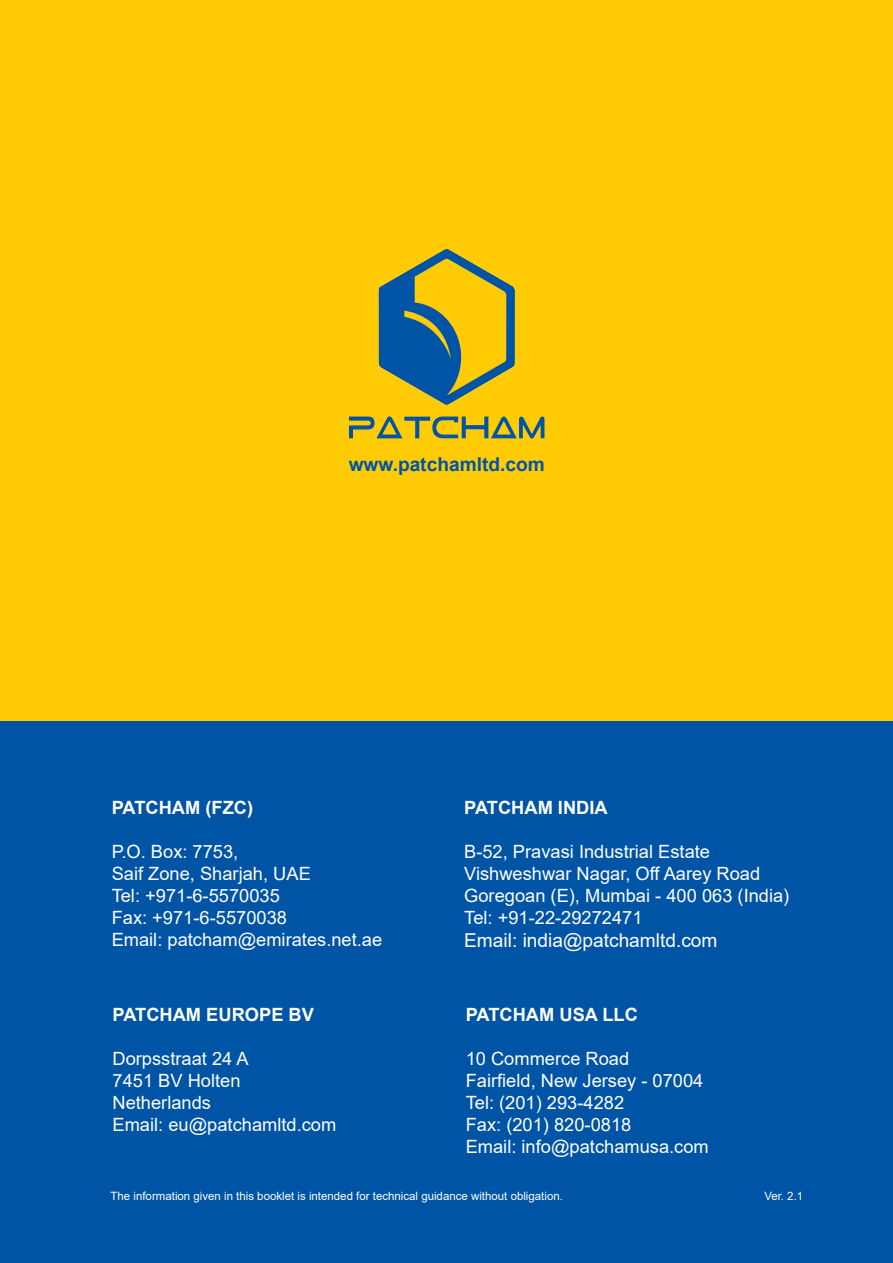
<style>
.page{position:relative;width:893px;height:1263px;background:#ffcb05}
.page>*{position:absolute;margin:0;border:0;box-sizing:border-box;transform-origin:0 0}
.t1{font:19.2px "Arial";color:#fff}
.t2{font:700 19.2px "Arial";color:#0054a6}
.t3{font:18.3px/21.9px "Arial";color:#fff}
.t4{font:700 18.3px "Arial";color:#fff}
.t5{font:11.55px "Arial";color:#fff}
</style>
<div class="page">
<div style="left:0;top:721px;width:893px;height:542px;background:#0054a6"></div>
<svg style="left:379px;top:249px;width:136px;height:156px"></svg>
<svg style="left:349px;top:416px;width:195px;height:23px"></svg>
<p class="t2" style="left:349px;top:451px;width:197px">www.patchamltd.com</p>
<p class="t4" style="left:112px;top:795px;width:143px">PATCHAM (FZC)</p>
<p class="t3" style="left:112px;top:840px;width:272px">P.O. Box: 7753,<br>Saif Zone, Sharjah, UAE<br>Tel: +971-6-5570035<br>Fax: +971-6-5570038<br>Email: patcham@emirates.net.ae</p>
<p class="t4" style="left:464px;top:795px;width:145px">PATCHAM INDIA</p>
<p class="t3" style="left:464px;top:840px;width:327px">B-52, Pravasi Industrial Estate<br>Vishweshwar Nagar, Off Aarey Road<br>Goregoan (E), Mumbai - 400 063 (India)<br>Tel: +91-22-29272471</p>
<p class="t1" style="left:464px;top:927px;width:255px">Email: india@patchamltd.com</p>
<p class="t4" style="left:466px;top:1002px;width:174px">PATCHAM USA LLC</p>
<p class="t3" style="left:466px;top:1047px;width:245px">10 Commerce Road<br>Fairfield, New Jersey - 07004<br>Tel: (201) 293-4282<br>Fax: (201) 820-0818<br>Email: info@patchamusa.com</p>
<p class="t5" style="left:111px;top:1188px;width:454px">The information given in this booklet is intended for technical guidance without obligation.</p>
<p class="t5" style="left:764px;top:1188px;width:40px">Ver. 2.1</p>
<p class="t4" style="left:113px;top:1002px;width:203px">PATCHAM EUROPE BV</p>
<p class="t3" style="left:113px;top:1048px;width:225px">Dorpsstraat 24 A<br>7451 BV Holten<br>Netherlands<br>Email: eu@patchamltd.com</p>
</div>
